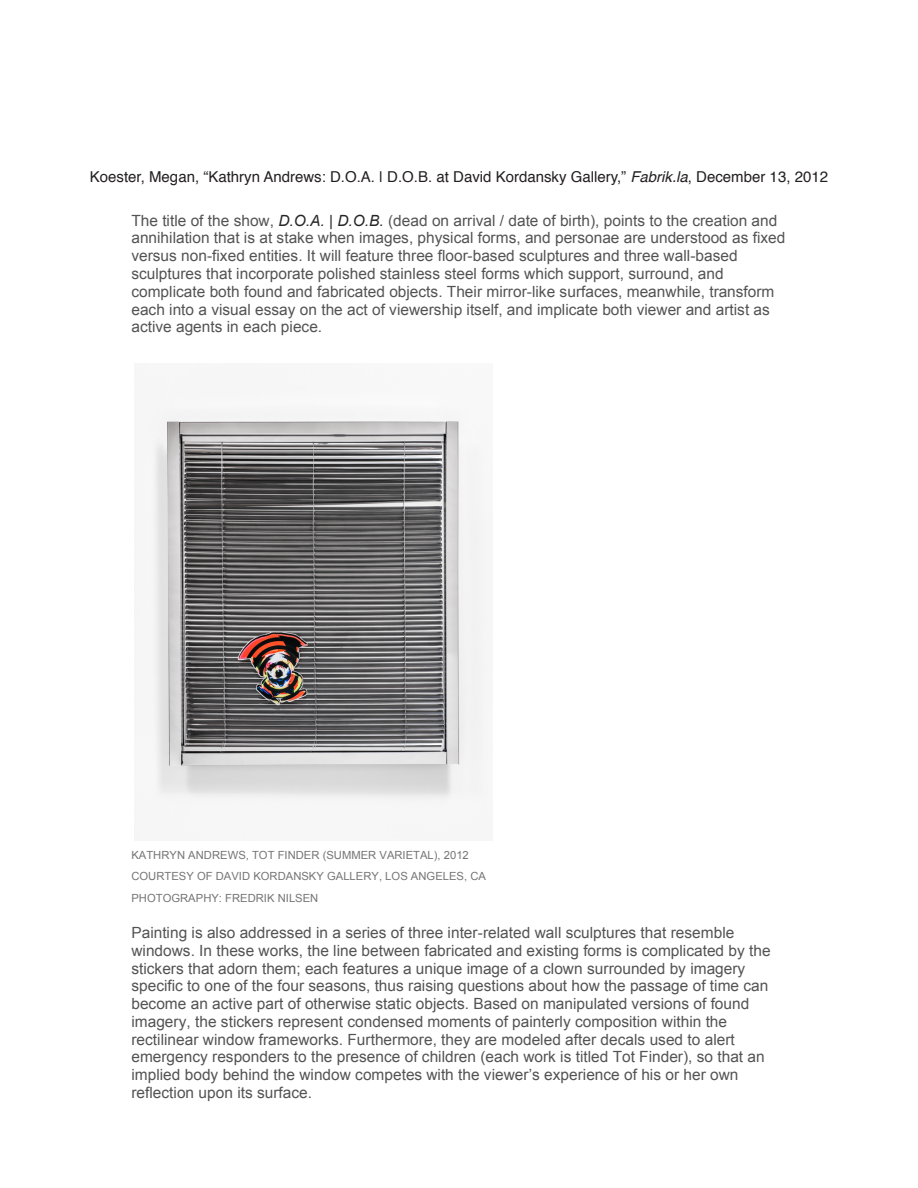
<style>
.page{position:relative;width:918px;height:1188px;background:#fff}
.page>*{position:absolute;margin:0;border:0;box-sizing:border-box;transform-origin:0 0}
.t1{font:15.45px/17.9px "Arial";color:#535353}
.t2{font:15px "Helvetica";color:#231f20}
.t3{font:11.25px/21.5px "Arial";color:#757575}
.s1{font-style:italic}
.s2{font-style:italic;color:#262626}
</style>
<div class="page">
<img style="left:152px;top:409px;width:333px;height:394px">
<p class="t2" style="left:90px;top:165px;width:740px">Koester, Megan, “Kathryn Andrews: D.O.A. | D.O.B. at David Kordansky Gallery,” <span class="s1">Fabrik.la</span>, December 13, 2012</p>
<p class="t1" style="left:131px;top:211px;width:656px">The title of the show, <span class="s2">D.O.A. | D.O.B.</span> (dead on arrival / date of birth), points to the creation and annihilation that is at stake when images, physical forms, and personae are understood as fixed versus non-fixed entities. It will feature three floor-based sculptures and three wall-based sculptures that incorporate polished stainless steel forms which support, surround, and complicate both found and fabricated objects. Their mirror-like surfaces, meanwhile, transform each into a visual essay on the act of viewership itself, and implicate both viewer and artist as active agents in each piece.</p>
<p class="t3" style="left:131px;top:844px;width:356px">KATHRYN ANDREWS, TOT FINDER (SUMMER VARIETAL), 2012<br>COURTESY OF DAVID KORDANSKY GALLERY, LOS ANGELES, CA<br>PHOTOGRAPHY: FREDRIK NILSEN</p>
<p class="t1" style="left:131px;top:924px;width:641px">Painting is also addressed in a series of three inter-related wall sculptures that resemble windows. In these works, the line between fabricated and existing forms is complicated by the stickers that adorn them; each features a unique image of a clown surrounded by imagery specific to one of the four seasons, thus raising questions about how the passage of time can become an active part of otherwise static objects. Based on manipulated versions of found imagery, the stickers represent condensed moments of painterly composition within the rectilinear window frameworks. Furthermore, they are modeled after decals used to alert emergency responders to the presence of children (each work is titled Tot Finder), so that an implied body behind the window competes with the viewer’s experience of his or her own reflection upon its surface.</p>
</div>
